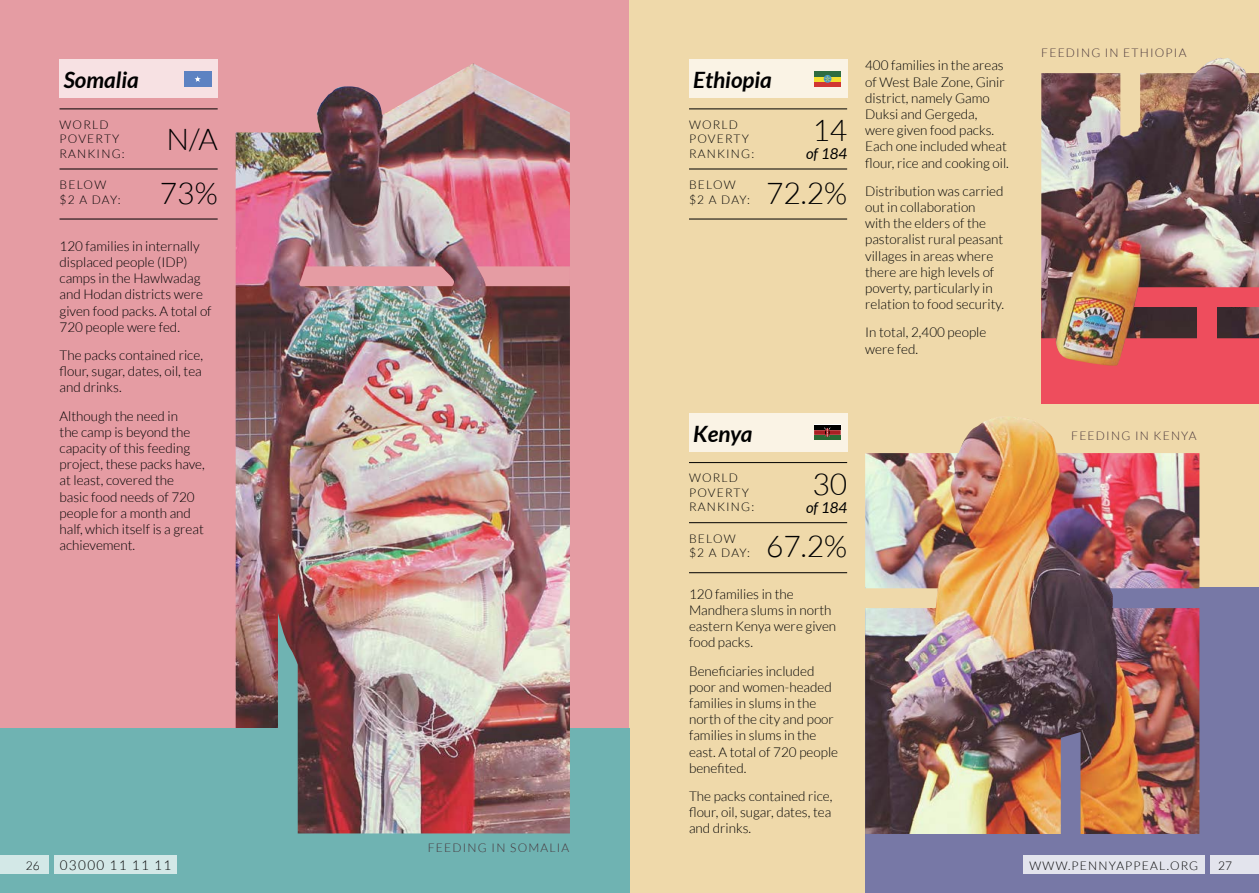
<style>
.page{position:relative;width:1259px;height:893px;background:#fff}
.page>*{position:absolute;margin:0;border:0;box-sizing:border-box;transform-origin:0 0}
.t1{font:300 30px "Lato";color:#000}
.t2{font:italic 700 22.5px "Lato";color:#000}
.t3{font:italic 15px "Lato";color:#000}
.t4{font:300 13.5px/16.2px "Lato";color:#000}
.t5{font:300 13.5px "Lato";letter-spacing:.1em;color:#000}
.t6{font:300 12px/14.4px "Lato";letter-spacing:.1em;color:#000}
.t7{font:300 12px "Lato";letter-spacing:.1em;color:#463339}
</style>
<div class="page">
<div style="left:0;top:0;width:629px;height:893px;background:#e59ca3"></div>
<div style="left:629px;top:0;width:630px;height:893px;background:#efd9aa"></div>
<div style="left:1041px;top:298px;width:218px;height:106px;background:#ee4d5d"></div>
<div style="left:865px;top:588px;width:394px;height:305px;background:#7778a6"></div>
<div style="left:0;top:728px;width:629px;height:165px;background:#6fb3b2"></div>
<div style="left:689px;top:413px;width:158px;height:39px;background:#faf3e5"></div>
<hr style="left:814px;top:425px;width:26px;height:4px;background:#000">
<hr style="left:814px;top:436px;width:26px;height:4px;background:#2b6934">
<svg style="left:814px;top:427px;width:26px;height:10px"></svg>
<div style="left:60px;top:60px;width:158px;height:38px;background:#f7e1e3"></div>
<div style="left:184px;top:71px;width:27px;height:15px;background:#5d82c2"></div>
<svg style="left:195px;top:76px;width:6px;height:6px"></svg>
<div style="left:689px;top:60px;width:158px;height:38px;background:#faf3e5"></div>
<svg style="left:814px;top:81px;width:26px;height:6px"></svg>
<svg style="left:814px;top:76px;width:26px;height:5px"></svg>
<div style="left:814px;top:71px;width:26px;height:5px;background:#2e6c40"></div>
<svg style="left:823px;top:75px;width:8px;height:8px"></svg>
<svg style="left:824px;top:76px;width:6px;height:6px"></svg>
<hr style="left:689px;top:169px;width:158px;height:1px;background:#000">
<hr style="left:60px;top:169px;width:158px;height:1px;background:#000">
<hr style="left:689px;top:522px;width:158px;height:1px;background:#000">
<hr style="left:689px;top:219px;width:158px;height:1px;background:#000">
<hr style="left:60px;top:219px;width:158px;height:1px;background:#000">
<hr style="left:689px;top:572px;width:158px;height:1px;background:#000">
<hr style="left:689px;top:109px;width:158px;height:1px;background:#000">
<hr style="left:60px;top:109px;width:158px;height:1px;background:#000">
<hr style="left:689px;top:462px;width:158px;height:1px;background:#000">
<img style="left:236px;top:63px;width:334px;height:770px">
<img style="left:1041px;top:58px;width:218px;height:308px">
<img style="left:865px;top:417px;width:334px;height:417px">
<svg style="left:278px;top:613px;width:20px;height:221px"></svg>
<svg style="left:477px;top:266px;width:93px;height:20px"></svg>
<svg style="left:1134px;top:287px;width:125px;height:20px"></svg>
<svg style="left:1109px;top:588px;width:91px;height:20px"></svg>
<svg style="left:1120px;top:58px;width:20px;height:78px"></svg>
<svg style="left:865px;top:588px;width:73px;height:20px"></svg>
<svg style="left:1060px;top:732px;width:20px;height:102px"></svg>
<div style="left:234px;top:728px;width:54px;height:115px;background:#6fb3b2"></div>
<svg style="left:299px;top:266px;width:155px;height:20px"></svg>
<div style="left:1197px;top:288px;width:20px;height:71px;background:#ee4d5d"></div>
<div style="left:1210px;top:855px;width:49px;height:19px;background:#e3e4ed"></div>
<div style="left:0;top:855px;width:49px;height:19px;background:#d3e8e7"></div>
<div style="left:1023px;top:855px;width:181px;height:19px;background:#e3e4ed"></div>
<div style="left:54px;top:855px;width:123px;height:19px;background:#d3e8e7"></div>
<h2 class="t2" style="left:64px;top:67px;width:77px">Somalia</h2>
<h2 class="t2" style="left:693px;top:67px;width:80px">Ethiopia</h2>
<p class="t6" style="left:60px;top:117px;width:67px">WORLD<br>POVERTY<br>RANKING:</p>
<h1 class="t1" style="left:166px;top:124px;width:53px">N/A</h1>
<p class="t6" style="left:689px;top:117px;width:67px">WORLD<br>POVERTY<br>RANKING:</p>
<h1 class="t1" style="left:812px;top:114px;width:36px">14</h1>
<p class="t3" style="left:806px;top:145px;width:43px">of 184</p>
<p class="t6" style="left:60px;top:178px;width:63px">BELOW $2 A DAY:</p>
<p class="t6" style="left:689px;top:178px;width:63px">BELOW $2 A DAY:</p>
<h1 class="t1" style="left:160px;top:177px;width:59px">73%</h1>
<h1 class="t1" style="left:766px;top:177px;width:83px">72.2%</h1>
<p class="t4" style="left:60px;top:238px;width:154px">120 families in internally displaced people (IDP) camps in the Hawlwadag and Hodan districts were given food packs. A total of<br>720 people were fed.</p>
<p class="t4" style="left:60px;top:347px;width:145px;text-align:justify">The packs contained rice, flour, sugar, dates, oil, tea and drinks.</p>
<p class="t4" style="left:60px;top:408px;width:147px">Although the need in<br>the camp is beyond the capacity of this feeding project, these packs have, at least, covered the basic food needs of 720 people for a month and half, which itself is a great achievement.</p>
<p class="t7" style="left:428px;top:842px;width:143px">FEEDING IN SOMALIA</p>
<h2 class="t2" style="left:693px;top:420px;width:61px">Kenya</h2>
<p class="t6" style="left:689px;top:471px;width:67px">WORLD<br>POVERTY<br>RANKING:</p>
<p class="t6" style="left:689px;top:531px;width:63px">BELOW $2 A DAY:</p>
<h1 class="t1" style="left:812px;top:468px;width:36px">30</h1>
<p class="t3" style="left:806px;top:499px;width:43px">of 184</p>
<h1 class="t1" style="left:766px;top:531px;width:83px">67.2%</h1>
<p class="t4" style="left:689px;top:586px;width:149px">120 families in the<br>Mandhera slums in north eastern Kenya were given food packs.</p>
<p class="t4" style="left:689px;top:663px;width:151px">Beneficiaries included poor and women-headed families in slums in the north of the city and poor families in slums in the east. A total of 720 people benefited.</p>
<p class="t4" style="left:689px;top:788px;width:145px;text-align:justify">The packs contained rice, flour, oil, sugar, dates, tea and drinks.</p>
<p class="t4" style="left:865px;top:58px;width:145px">400 families in the areas of West Bale Zone, Ginir district, namely Gamo<br>Duksi and Gergeda, were given food packs.<br>Each one included wheat flour, rice and cooking oil.</p>
<p class="t4" style="left:865px;top:183px;width:140px">Distribution was carried out in collaboration with the elders of the pastoralist rural peasant villages in areas where there are high levels of poverty, particularly in relation to food security.</p>
<p class="t4" style="left:865px;top:325px;width:123px">In total, 2,400 people were fed.</p>
<p class="t7" style="left:1041px;top:46px;width:147px">FEEDING IN ETHIOPIA</p>
<p class="t7" style="left:1071px;top:429px;width:127px">FEEDING IN KENYA</p>
<p class="t6" style="left:26px;top:858px;width:15px">26</p>
<p class="t5" style="left:60px;top:858px;width:113px">03000 11 11 11</p>
<p class="t6" style="left:1029px;top:858px;width:170px">WWW.PENNYAPPEAL.ORG</p>
<p class="t6" style="left:1218px;top:858px;width:15px">27</p>
</div>
